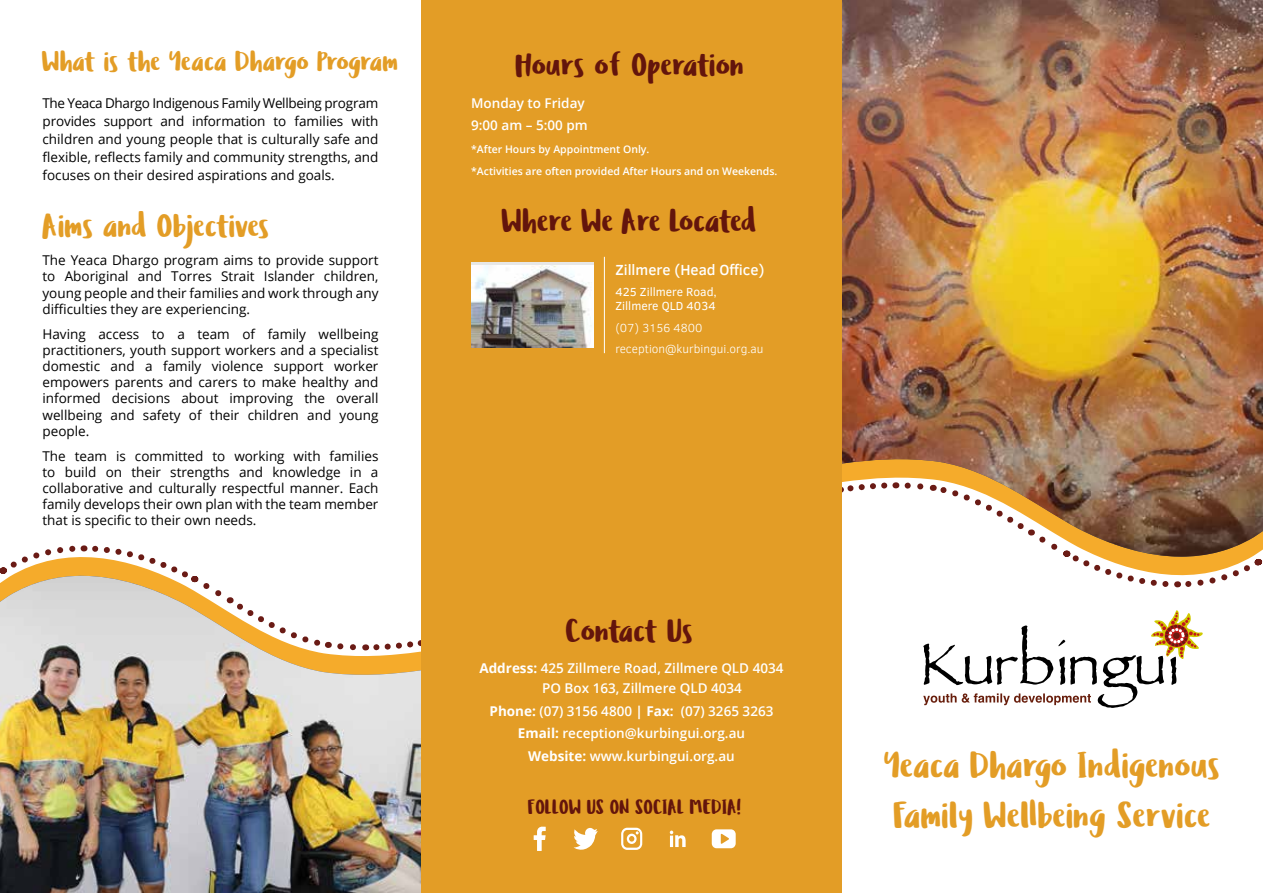
<style>
.page{position:relative;width:1263px;height:893px;background:#fff}
.page>*{position:absolute;margin:0;border:0;box-sizing:border-box;transform-origin:0 0}
.t1{font:37.5px/49.5px "Ludicrous";color:#e39d26}
.t2{font:33px "Ludicrous";color:#63150c}
.t3{font:33px "Ludicrous";color:#e39d26}
.t4{font:28.5px "Ludicrous";color:#e39d26}
.t5{font:20.7px "Ludicrous";color:#63150c;scale:.95 1}
.t6{font:500 15px "Clear Sans";color:#fff}
.t7{font:13.5px/16.2px "Open Sans";color:#000;text-align:justify}
.t8{font:600 13.5px/22.5px "Open Sans";color:#fff}
.t9{font:300 12px/21.1px "Clear Sans";color:#fff}
.t10{font:12px/14.4px "Clear Sans";color:#fff}
.t11{font:600 10.5px/22.2px "Open Sans";color:#fff}
.s1{font-weight:700}
</style>
<div class="page">
<svg style="left:12px;top:545px;width:144px;height:17px"></svg>
<div style="left:421px;top:0;width:421px;height:893px;background:#e39d26"></div>
<svg style="left:1072px;top:557px;width:191px;height:13px;fill:#f5ab2b"></svg>
<img style="left:842px;top:0;width:421px;height:557px">
<svg style="left:0;top:562px;width:188px;height:14px;fill:#f5ab2b"></svg>
<img style="left:0;top:576px;width:421px;height:317px">
<svg style="left:923px;top:610px;width:280px;height:98px"></svg>
<div style="left:471px;top:263px;width:122px;height:84px;background:#e7e7e7"></div>
<img style="left:471px;top:265px;width:122px;height:82px">
<hr style="left:604px;top:257px;width:1px;height:96px;background:#fff">
<svg style="left:573px;top:828px;width:25px;height:22px"></svg>
<svg style="left:621px;top:828px;width:21px;height:22px"></svg>
<svg style="left:712px;top:829px;width:24px;height:19px"></svg>
<svg style="left:670px;top:830px;width:16px;height:17px"></svg>
<svg style="left:534px;top:827px;width:12px;height:24px"></svg>
<h3 class="t4" style="left:42px;top:41px;width:358px">What is the Yeaca Dhargo Program</h3>
<p class="t7" style="left:43px;top:94px;width:337px;line-height:18px">The Yeaca Dhargo Indigenous Family Wellbeing program provides support and information to families with children and young people that is culturally safe and flexible, reflects family and community strengths, and focuses on their desired aspirations and goals.</p>
<h2 class="t2" style="left:515px;top:42px;width:231px">Hours of Operation</h2>
<p class="t8" style="left:471px;top:92px;width:118px">Monday to Friday<br>9:00 am – 5:00 pm</p>
<p class="t11" style="left:471px;top:138px;width:308px">*After Hours by Appointment Only.<br>*Activities are often provided After Hours and on Weekends.</p>
<h2 class="t3" style="left:43px;top:203px;width:228px">Aims and Objectives</h2>
<h2 class="t2" style="left:502px;top:197px;width:257px">Where We Are Located</h2>
<p class="t7" style="left:43px;top:252px;width:337px">The Yeaca Dhargo program aims to provide support to Aboriginal and Torres Strait Islander children, young people and their families and work through any difficulties they are experiencing.</p>
<p class="t7" style="left:43px;top:325px;width:337px">Having access to a team of family wellbeing practitioners, youth support workers and a specialist domestic and a family violence support worker empowers parents and carers to make healthy and informed decisions about improving the overall wellbeing and safety of their children and young people.</p>
<p class="t7" style="left:43px;top:447px;width:337px">The team is committed to working with families to build on their strengths and knowledge in a collaborative and culturally respectful manner. Each family develops their own plan with the team member that is specific to their own needs.</p>
<p class="t6" style="left:615px;top:259px;width:151px">Zillmere (Head Office)</p>
<p class="t10" style="left:615px;top:284px;width:103px">425 Zillmere Road,<br>Zillmere QLD 4034</p>
<p class="t9" style="left:615px;top:317px;width:150px">(07) 3156 4800 reception@kurbingui.org.au</p>
<h2 class="t2" style="left:566px;top:607px;width:129px">Contact Us</h2>
<p class="t8" style="left:542px;top:658px;width:243px;line-height:20.4px;text-indent:-63px"><span class="s1">Address:</span> 425 Zillmere Road, Zillmere QLD 4034<br>PO Box 163, Zillmere QLD 4034</p>
<p class="t8" style="left:489px;top:699px;width:285px;text-align:center"><span class="s1">Phone:</span> (07) 3156 4800 <span class="s1">| Fax:</span> (07) 3265 3263<br><span class="s1">Email:</span> reception@kurbingui.org.au<br><span class="s1">Website:</span> www.kurbingui.org.au</p>
<h3 class="t5" style="left:528px;top:792px;width:226px">FOLLOW US ON SOCIAL MEDIA!</h3>
<h1 class="t1" style="left:884px;top:741px;width:337px">Yeaca Dhargo Indigenous<br>Family Wellbeing Service</h1>
</div>
